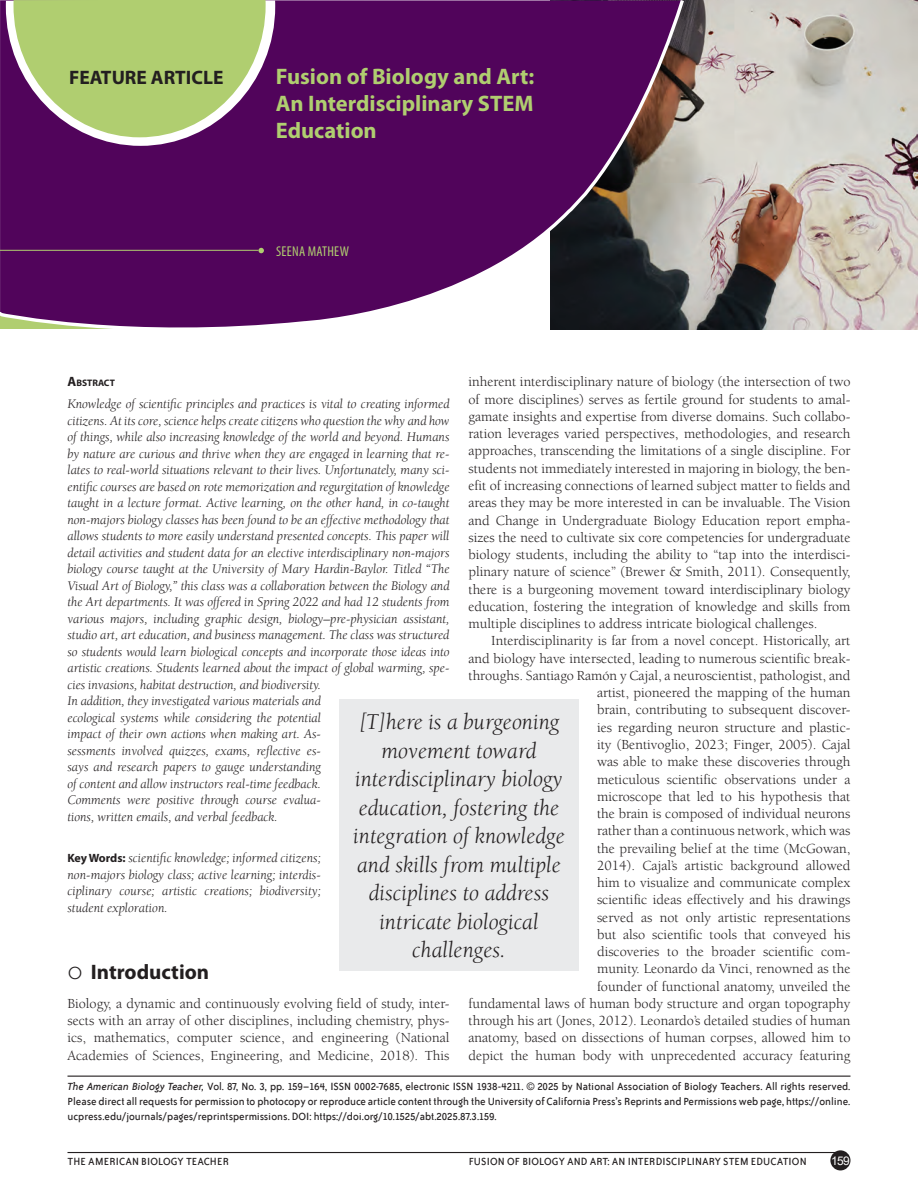
<style>
.page{position:relative;width:918px;height:1202px;background:#fff}
.page>*{position:absolute;margin:0;border:0;box-sizing:border-box;transform-origin:0 0}
.SEP{font:italic 23.25px/28.5px "Berkeley Std";color:#231f20;text-align:center}
.AT{font:700 22.5px/27px "Myriad Pro";color:#b0ce70;text-align:justify}
.t1{font:700 21px "Myriad Pro";color:#231f20}
.CL{font:700 19.5px "Myriad Pro";color:#231f20}
.TEXT{font:14.25px/17.2px "Berkeley Std";color:#231f20;text-align:justify}
.TEXT_IND{font:14.25px/17.2px "Berkeley Std";color:#231f20;text-align:right}
.AU{font:condensed 14.25px "Myriad Pro";letter-spacing:.02em;color:#b0ce70}
.ABKW{font:italic 13.5px/16.5px "Berkeley Std";letter-spacing:-.005em;color:#231f20}
.CO{font:italic 13.5px/16.5px "Berkeley Std";color:#231f20;text-align:justify}
.EB{font:12px/15px "Bailey Sans ITC";color:#231f20;text-align:justify}
.t2{font:12px "Arial";color:#fff}
.Abstract1{font:700 9.45px "Myriad Pro";color:#231f20}
.s1{font-style:italic}
.s2{font-family:"Arial Unicode MS";font-size:10.5px}
.s3{font-size:13.5px}
.s4{font-family:"Myriad Pro";font-weight:700;font-style:normal;font-size:12px}
</style>
<div class="page">
<div style="left:830px;top:1150px;width:20px;height:20px;background:#231f20;border-radius:50%"></div>
<hr style="left:68px;top:1151px;width:776px;height:2px;background:#231f20">
<img style="left:687px;top:0;width:231px;height:329px">
<svg style="left:0;top:0;width:687px;height:330px;background:#5c1f63"></svg>
<svg style="left:6px;top:0;width:269px;height:146px;background:#a4a979"></svg>
<hr style="left:0;top:250px;width:258px;height:1px;background:#b0ce70">
<svg style="left:258px;top:248px;width:6px;height:5px"></svg>
<hr style="left:68px;top:1075px;width:782px;height:1px;background:#231f20">
<div style="left:339px;top:699px;width:240px;height:272px;background:#e9eaeb"></div>
<p class="CL" style="left:69px;top:63px;width:156px">FEATURE ARTICLE</p>
<p class="AT" style="left:276px;top:61px;width:260px">Fusion of Biology and Art:<br>An Interdisciplinary STEM Education</p>
<p class="AU" style="left:276px;top:242px;width:75px">SEENA MATHEW</p>
<p class="TEXT" style="left:468px;top:373px;width:384px">inherent interdisciplinary nature of biology (the intersection of two of more disciplines) serves as fertile ground for students to amal&shy;gamate insights and expertise from diverse domains. Such collabo&shy;ration leverages varied perspectives, methodologies, and research approaches, transcending the limitations of a single discipline. For students not immediately interested in majoring in biology, the ben&shy;efit of increasing connections of learned subject matter to fields and areas they may be more interested in can be invaluable. The Vision and Change in Undergraduate Biology Education report empha&shy;sizes the need to cultivate six core competencies for undergraduate biology students, including the ability to “tap into the interdisci&shy;plinary nature of science” (Brewer &amp; Smith, 2011). Consequently, there is a burgeoning movement toward interdisciplinary biology education, fostering the integration of knowledge and skills from multiple disciplines to address intricate biological challenges.</p>
<p class="TEXT_IND" style="left:468px;top:632px;width:384px">Interdisciplinarity is far from a novel concept. Historically, art and biology have intersected, leading to numerous scientific break&shy;throughs. Santiago Ramón y Cajal, a neuroscientist, pathologist, and artist, pioneered the mapping of the human<br>brain, contributing to subsequent discover-<br>ies regarding neuron structure and plastic-<br>ity (Bentivoglio, 2023; Finger, 2005). Cajal<br>was able to make these discoveries through<br>meticulous scientific observations under a<br>microscope that led to his hypothesis that<br>the brain is composed of individual neurons<br>rather than a continuous network, which was<br>the prevailing belief at the time (McGowan,<br>2014). Cajal’s artistic background allowed<br>him to visualize and communicate complex<br>scientific ideas effectively and his drawings<br>served as not only artistic representations<br>but also scientific tools that conveyed his<br>discoveries to the broader scientific com-<br>munity. Leonardo da Vinci, renowned as the<br>founder of functional anatomy, unveiled the<br>fundamental laws of human body structure and organ topography through his art (Jones, 2012). Leonardo’s detailed studies of human anatomy, based on dissections of human corpses, allowed him to depict the human body with unprecedented accuracy featuring</p>
<p class="EB" style="left:68px;top:1079px;width:785px"><span class="s1">The American Biology Teacher,</span> Vol. 87, No. 3, pp. 159–164, ISS N 0002-7685, electronic ISS N 1938-4211. <span class="s2">©</span> 2025 by National Association of Biology Teachers. All rights reserved.<br>Please direct all requests for permission to photocopy or reproduce article content through the University of California Press’s Reprints and Permissions web page, https://online. ucpress.edu/journals/pages/reprintspermissions. DOI: https://doi.org/10.1525/abt.2025.87.3.159.</p>
<p class="Abstract1" style="left:68px;top:376px;width:49px"><span class="s3">A</span>BSTRACT</p>
<p class="ABKW" style="left:68px;top:396px;width:384px">Knowledge of scientific principles and practices is vital to creating informed citizens. At its core, science helps create citizens who question the why and how of things, while also increasing knowledge of the world and beyond. Humans by nature are curious and thrive when they are engaged in learning that re&shy;lates to real-world situations relevant to their lives. Unfortunately, many sci&shy;entific courses are based on rote memorization and regurgitation of knowledge taught in a lecture format. Active learning, on the other hand, in co-taught non-majors biology classes has been found to be an effective methodology that allows students to more easily understand presented concepts. This paper will detail activities and student data for an elective interdisciplinary non-majors biology course taught at the University of Mary Hardin-Baylor. Titled “The Visual Art of Biology,” this class was a collaboration between the Biology and the Art departments. It was offered in Spring 2022 and had 12 students from various majors, including graphic design, biology–pre-physician assistant, studio art, art education, and business management. The class was structured so students would learn biological concepts and incorporate those ideas into artistic creations. Students learned about the impact of global warming, spe&shy;cies invasions, habitat destruction, and biodiversity.<br>In addition, they investigated various materials and<br>ecological systems while considering the potential<br>impact of their own actions when making art. As-<br>sessments involved quizzes, exams, reflective es-<br>says and research papers to gauge understanding<br>of content and allow instructors real-time feedback.<br>Comments were positive through course evalua-<br>tions, written emails, and verbal feedback.</p>
<p class="CO" style="left:67px;top:850px;width:255px"><span class="s4">Key Words:</span> scientific knowledge; informed citizens; non-majors biology class; active learning; interdis&shy;ciplinary course; artistic creations; biodiversity; student exploration.</p>
<p class="SEP" style="left:353px;top:708px;width:213px">[T]here is a burgeoning movement toward interdisciplinary biology education, fostering the integration of knowledge and skills from multiple disciplines to address intricate biological challenges.</p>
<p class="t1" style="left:91px;top:956px;width:120px">Introduction</p>
<p class="TEXT" style="left:68px;top:995px;width:384px">Biology, a dynamic and continuously evolving field of study, inter&shy;sects with an array of other disciplines, including chemistry, phys&shy;ics, mathematics, computer science, and engineering (National Academies of Sciences, Engineering, and Medicine, 2018). This</p>
<p class="EB" style="left:68px;top:1154px;width:163px">THE AMERICAN BIOLOGY TEACHER</p>
<p class="EB" style="left:469px;top:1154px;width:25px">Fusion</p>
<p class="EB" style="left:507px;top:1154px;width:28px">of Biology</p>
<p class="EB" style="left:567px;top:1154px;width:71px">and Art : An Inter</p>
<p class="EB" style="left:656px;top:1154px;width:38px">disci plinary</p>
<p class="EB" style="left:723px;top:1154px;width:55px">STEM Education</p>
<p class="t2" style="left:831px;top:1152px;width:20px">159</p>
</div>
